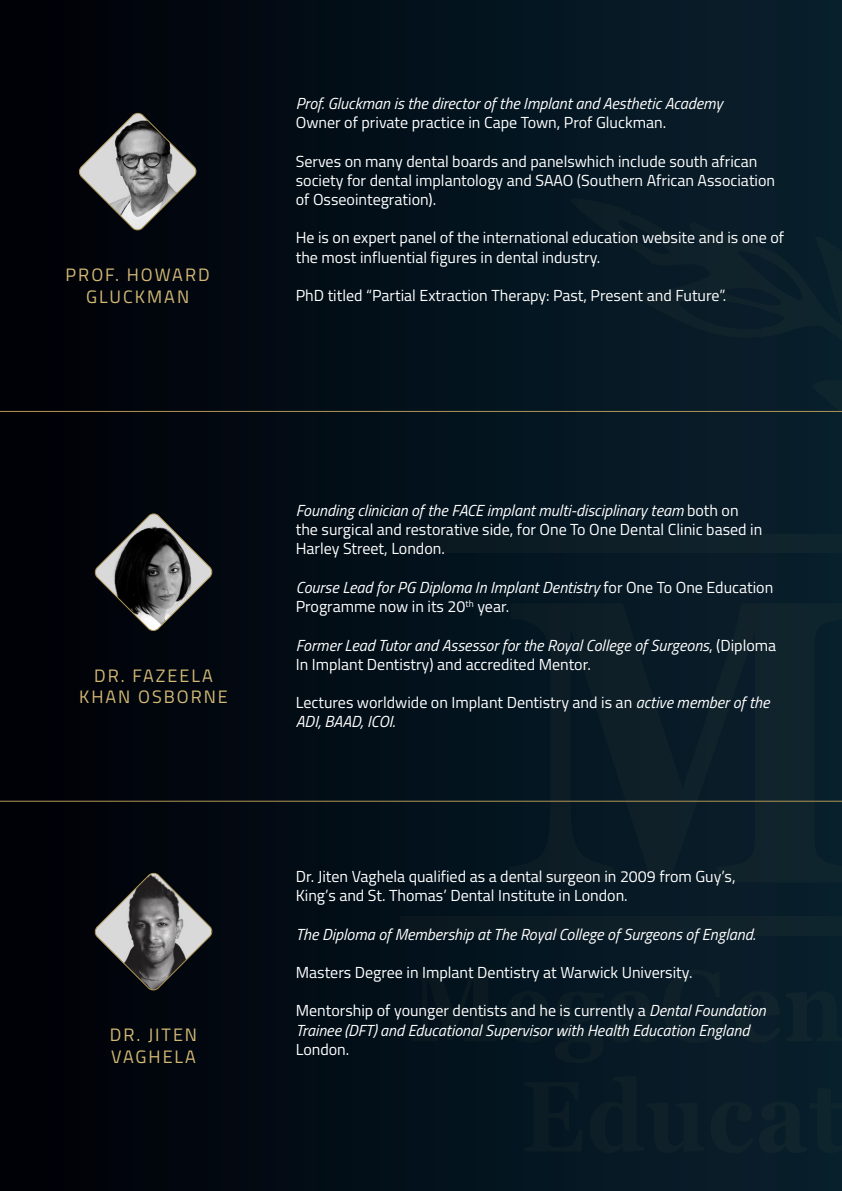
<style>
.page{position:relative;width:842px;height:1191px;background:#fff}
.page>*{position:absolute;margin:0;border:0;box-sizing:border-box;transform-origin:0 0}
.Paragraph_Style_2{font:18px "Titillium Web";letter-spacing:.11em;color:#d3b974}
.t1{font:16px/19.2px "Titillium";color:#fff}
.t2{font:italic 16px/19.2px "Titillium Web";color:#fff}
.s1{font-family:"Titillium Web";font-style:italic}
.s2{font-family:"Titillium";font-style:normal}
</style>
<div class="page">
<div style="left:0;top:0;width:842px;height:1191px;background:linear-gradient(to right,#000006,#09212e)"></div>
<div style="left:509px;top:603px;width:333px;height:279px;background:#0b1d28"></div>
<div style="left:400px;top:917px;width:442px;height:19px;background:#0e1f27"></div>
<div style="left:571px;top:197px;width:271px;height:337px;background:#061824"></div>
<div style="left:618px;top:205px;width:224px;height:325px;background:#081c29"></div>
<div style="left:400px;top:534px;width:442px;height:19px;background:#0e1f27"></div>
<div style="left:412px;top:971px;width:85px;height:70px;background:#05151f"></div>
<div style="left:505px;top:991px;width:152px;height:72px;background:#071924"></div>
<div style="left:663px;top:969px;width:117px;height:74px;background:#0a1c29"></div>
<div style="left:786px;top:991px;width:56px;height:50px;background:#0f242c"></div>
<div style="left:525px;top:1082px;width:58px;height:69px;background:#061823"></div>
<div style="left:589px;top:1075px;width:115px;height:78px;background:#081b27"></div>
<div style="left:710px;top:1088px;width:132px;height:65px;background:#0a1f2a"></div>
<svg style="left:78px;top:112px;width:120px;height:119px;background:#565759"></svg>
<svg style="left:94px;top:512px;width:119px;height:119px;background:#393a3c"></svg>
<svg style="left:94px;top:871px;width:119px;height:119px;background:#4a4a4c"></svg>
<hr style="left:0;top:411px;width:842px;height:1px;background:#b19756">
<hr style="left:0;top:800px;width:842px;height:1px;background:#b19756">
<p class="Paragraph_Style_2" style="left:66px;top:262px;width:146px">PROF. HOWARD</p>
<p class="Paragraph_Style_2" style="left:86px;top:283px;width:104px">GLUCKMAN</p>
<p class="t2" style="left:296px;top:93px;width:428px">Prof. Gluckman is the director of the Implant and Aesthetic Academy</p>
<p class="t1" style="left:296px;top:112px;width:372px">Owner of private practice in Cape Town, Prof Gluckman.</p>
<p class="t1" style="left:296px;top:150px;width:481px">Serves on many dental boards and panelswhich include south african society for dental implantology and SAAO (Southern African Association of Osseointegration).</p>
<p class="t1" style="left:296px;top:227px;width:490px">He is on expert panel of the international education website and is one of the most influential figures in dental industry.</p>
<p class="t1" style="left:296px;top:285px;width:432px">PhD titled “Partial Extraction Therapy: Past, Present and Future”.</p>
<p class="Paragraph_Style_2" style="left:94px;top:662px;width:120px">DR. FAZEELA</p>
<p class="Paragraph_Style_2" style="left:79px;top:684px;width:150px">KHAN OSBORNE</p>
<p class="Paragraph_Style_2" style="left:110px;top:1021px;width:89px">DR. JITEN</p>
<p class="Paragraph_Style_2" style="left:111px;top:1043px;width:86px">VAGHELA</p>
<p class="t1" style="left:296px;top:500px;width:468px"><span class="s1">Founding clinician of the FACE implant multi-disciplinary team</span> both on the surgical and restorative side, for One To One Dental Clinic based in<br>Harley Street, London.</p>
<p class="t1" style="left:296px;top:577px;width:479px"><span class="s1">Course Lead for PG Diploma In Implant Dentistry</span> for One To One Education<br>Programme now in its 20<sup>th</sup> year.</p>
<p class="t2" style="left:296px;top:634px;width:482px">Former Lead Tutor and Assessor for the Royal College of Surgeons<span class="s2">, (Diploma<br>In Implant Dentistry) and accredited Mentor.</span></p>
<p class="t1" style="left:296px;top:692px;width:475px">Lectures worldwide on Implant Dentistry and is an <span class="s1">active member of the<br>ADI, BAAD, ICOI.</span></p>
<p class="t1" style="left:296px;top:866px;width:441px">Dr. Jiten Vaghela qualified as a dental surgeon in 2009 from Guy’s,<br>King’s and St. Thomas’ Dental Institute in London.</p>
<p class="t2" style="left:296px;top:923px;width:461px">The Diploma of Membership at The Royal College of Surgeons of England.</p>
<p class="t1" style="left:296px;top:962px;width:398px">Masters Degree in Implant Dentistry at Warwick University.</p>
<p class="t1" style="left:296px;top:1000px;width:472px">Mentorship of younger dentists and he is currently a <span class="s1">Dental Foundation</span></p>
<p class="t2" style="left:296px;top:1019px;width:455px">Trainee (DFT) and Educational Supervisor with Health Education England<br><span class="s2">London.</span></p>
</div>
